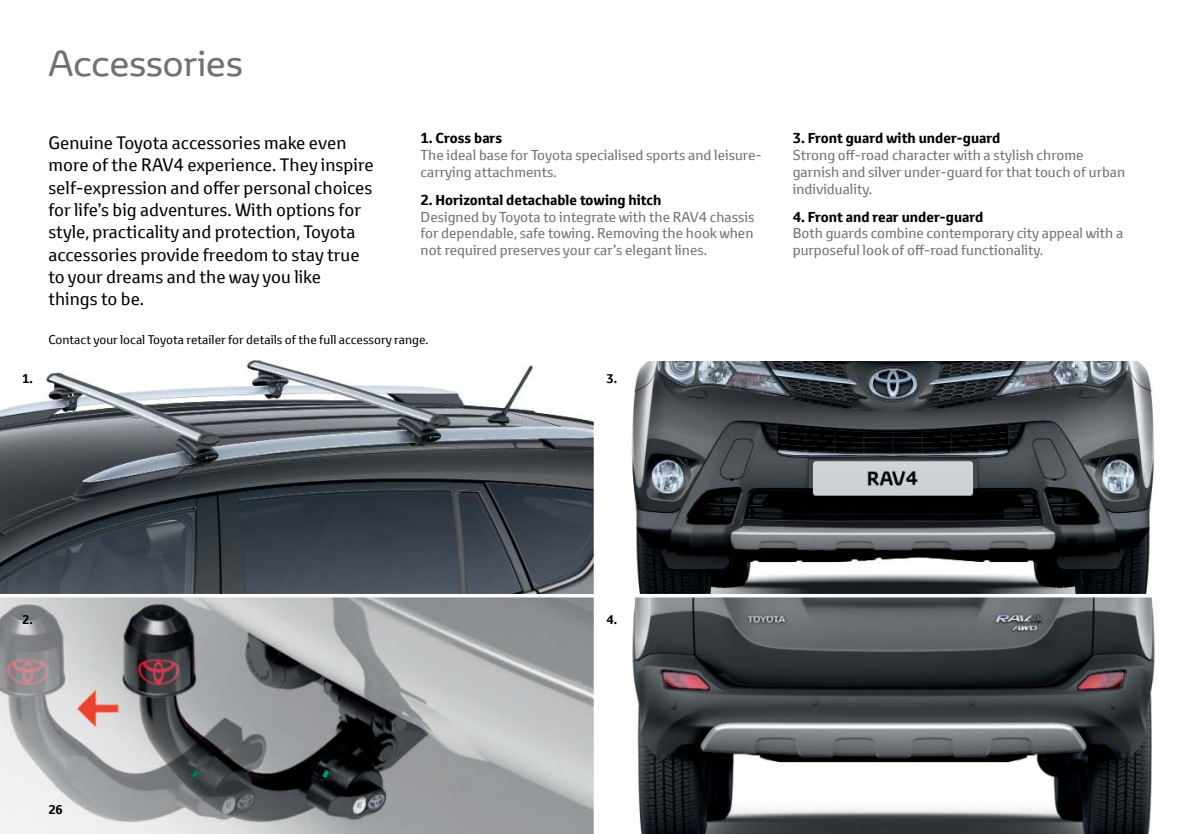
<style>
.page{position:relative;width:1191px;height:834px;background:#fff}
.page>*{position:absolute;margin:0;border:0;box-sizing:border-box;transform-origin:0 0}
.t1{font:35px "Toyota Display";color:#717073}
.t2{font:17.5px/22.4px "Toyota Text";color:#000}
.t3{font:14px/16.8px "Toyota Text";color:#717073}
.t4{font:700 14px "Toyota Text";color:#000}
.t5{font:12.25px "Toyota Text";color:#000}
.t6{font:700 12.25px "Toyota Text";color:#000}
</style>
<div class="page">
<img style="left:0;top:360px;width:594px;height:234px">
<img style="left:631px;top:361px;width:524px;height:233px">
<svg style="left:0;top:597px;width:594px;height:236px;background:#999a9c"></svg>
<svg style="left:632px;top:597px;width:523px;height:236px;background:#5e6164"></svg>
<h1 class="t1" style="left:48px;top:40px;width:196px">Accessories</h1>
<p class="t2" style="left:48px;top:131px;width:327px">Genuine Toyota accessories make even more of the RAV4 experience. They inspire self-expression and offer personal choices for life’s big adventures. With options for style, practicality and protection, Toyota accessories provide freedom to stay true to your dreams and the way you like things to be.</p>
<p class="t4" style="left:420px;top:129px;width:83px">1. Cross bars</p>
<p class="t3" style="left:420px;top:146px;width:343px">The ideal base for Toyota specialised sports and leisure&shy;carrying attachments.</p>
<p class="t3" style="left:420px;top:208px;width:335px;text-align:justify">Designed by Toyota to integrate with the RAV4 chassis for dependable, safe towing. Removing the hook when not required preserves your car’s elegant lines.</p>
<p class="t4" style="left:420px;top:190px;width:242px">2. Horizontal detachable towing hitch</p>
<p class="t5" style="left:48px;top:332px;width:382px">Contact your local Toyota retailer for details of the full accessory range.</p>
<p class="t6" style="left:22px;top:371px;width:12px">1.</p>
<p class="t6" style="left:606px;top:371px;width:12px">3.</p>
<p class="t4" style="left:792px;top:129px;width:209px">3. Front guard with under-guard</p>
<p class="t3" style="left:792px;top:146px;width:334px">Strong off-road character with a stylish chrome garnish and silver under-guard for that touch of urban individuality.</p>
<p class="t3" style="left:792px;top:224px;width:332px">Both guards combine contemporary city appeal with a purposeful look of off-road functionality.</p>
<p class="t4" style="left:792px;top:207px;width:192px">4. Front and rear under-guard</p>
<p class="t6" style="left:22px;top:611px;width:12px">2.</p>
<p class="t6" style="left:606px;top:611px;width:12px">4.</p>
<p class="t6" style="left:48px;top:800px;width:16px">26</p>
</div>
